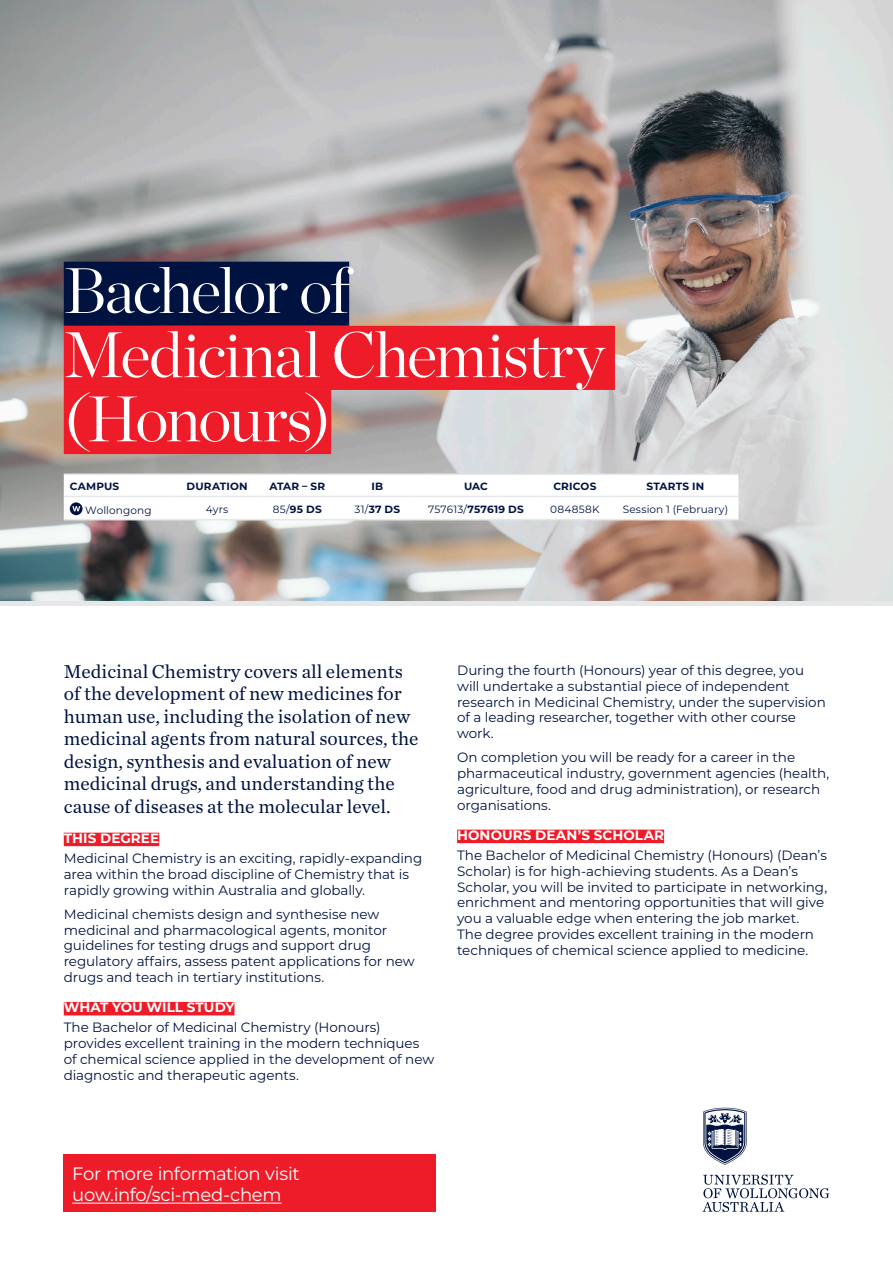
<style>
.page{position:relative;width:893px;height:1263px;background:#fff}
.page>*{position:absolute;margin:0;border:0;box-sizing:border-box;transform-origin:0 0}
.t1{font:300 64.2px/64.2px "Chronicle Display";letter-spacing:-.035em;color:#fff}
.Intro_POS{font:19.5px/22.5px "Chronicle Text G1";color:#001340}
.Large_body_copy{font:18px/21px "Montserrat";letter-spacing:-.02em;color:#fff}
.Body_copy{font:13.5px/15.8px "Montserrat";letter-spacing:-.005em;color:#001340}
.Paragraph_Heading_RE{font:700 13.5px "Montserrat";letter-spacing:.01em;color:#fff}
.Table_Header{font:700 10.5px "Montserrat";letter-spacing:.02em;color:#001340}
.Table_Body{font:10.5px "Montserrat";letter-spacing:.015em;color:#001340}
.Table_Body-2{font:700 10.5px "Montserrat";letter-spacing:.02em;color:#001340}
.s1{font-weight:400}
</style>
<div class="page">
<img style="left:0;top:0;width:893px;height:601px">
<div style="left:64px;top:262px;width:285px;height:64px;background:#001340"></div>
<div style="left:64px;top:326px;width:551px;height:64px;background:#ee1c28"></div>
<div style="left:64px;top:390px;width:267px;height:64px;background:#ee1c28"></div>
<svg style="left:703px;top:1174px;width:126px;height:38px"></svg>
<svg style="left:703px;top:1108px;width:44px;height:57px"></svg>
<div style="left:64px;top:833px;width:95px;height:13px;background:#ee1c28"></div>
<div style="left:64px;top:1002px;width:170px;height:13px;background:#ee1c28"></div>
<div style="left:457px;top:830px;width:207px;height:13px;background:#ee1c28"></div>
<hr style="left:64px;top:473px;width:110px;height:2px;background:#e6e7e9">
<hr style="left:174px;top:473px;width:86px;height:2px;background:#e6e7e9">
<hr style="left:260px;top:473px;width:80px;height:2px;background:#e6e7e9">
<hr style="left:340px;top:473px;width:74px;height:2px;background:#e6e7e9">
<hr style="left:414px;top:473px;width:123px;height:2px;background:#e6e7e9">
<hr style="left:537px;top:473px;width:75px;height:2px;background:#e6e7e9">
<hr style="left:612px;top:473px;width:126px;height:2px;background:#e6e7e9">
<svg style="left:64px;top:475px;width:674px;height:45px"></svg>
<div style="left:64px;top:1154px;width:372px;height:58px;background:#ee1c28"></div>
<hr style="left:72px;top:1203px;width:210px;height:1px;background:#fff">
<h2 class="t1" style="left:64px;top:254px;width:542px">Bachelor of<br>Medicinal Chemistry (Honours)</h2>
<p class="Table_Header" style="left:70px;top:479px;width:51px">CAMPUS</p>
<p class="Table_Header" style="left:186px;top:479px;width:63px">DURATION</p>
<p class="Table_Header" style="left:270px;top:479px;width:57px">ATAR – SR</p>
<p class="Table_Header" style="left:371px;top:479px;width:13px">IB</p>
<p class="Table_Header" style="left:464px;top:479px;width:25px">UAC</p>
<p class="Table_Header" style="left:553px;top:479px;width:45px">CRICOS</p>
<p class="Table_Header" style="left:646px;top:479px;width:59px">STARTS IN</p>
<p class="Table_Body" style="left:85px;top:503px;width:68px">Wollongong</p>
<p class="Table_Body" style="left:206px;top:502px;width:24px">4yrs</p>
<p class="Table_Body-2" style="left:273px;top:501px;width:50px"><span class="s1">85/</span>95 DS</p>
<p class="Table_Body-2" style="left:354px;top:501px;width:47px"><span class="s1">31/</span>37 DS</p>
<p class="Table_Body-2" style="left:428px;top:501px;width:97px"><span class="s1">757613/</span>757619 DS</p>
<p class="Table_Body" style="left:550px;top:502px;width:51px">084858K</p>
<p class="Table_Body" style="left:623px;top:502px;width:107px">Session 1 (February)</p>
<p class="Intro_POS" style="left:64px;top:659px;width:356px">Medicinal Chemistry covers all elements of the development of new medicines for human use, including the isolation of new medicinal agents from natural sources, the design, synthesis and evaluation of new medicinal drugs, and understanding the cause of diseases at the molecular level.</p>
<p class="Paragraph_Heading_RE" style="left:64px;top:829px;width:97px">THIS DEGREE</p>
<p class="Body_copy" style="left:64px;top:850px;width:360px">Medicinal Chemistry is an exciting, rapidly-expanding area within the broad discipline of Chemistry that is rapidly growing within Australia and globally.</p>
<p class="Body_copy" style="left:64px;top:906px;width:352px">Medicinal chemists design and synthesise new medicinal and pharmacological agents, monitor guidelines for testing drugs and support drug regulatory affairs, assess patent applications for new drugs and teach in tertiary institutions.</p>
<p class="Paragraph_Heading_RE" style="left:64px;top:998px;width:172px">WHAT YOU WILL STUDY</p>
<p class="Body_copy" style="left:64px;top:1019px;width:372px">The Bachelor of Medicinal Chemistry (Honours) provides excellent training in the modern techniques of chemical science applied in the development of new diagnostic and therapeutic agents.</p>
<p class="Body_copy" style="left:457px;top:662px;width:370px">During the fourth (Honours) year of this degree, you will undertake a substantial piece of independent research in Medicinal Chemistry, under the supervision of a leading researcher, together with other course work.</p>
<p class="Body_copy" style="left:457px;top:749px;width:374px">On completion you will be ready for a career in the pharmaceutical industry, government agencies (health, agriculture, food and drug administration), or research organisations.</p>
<p class="Paragraph_Heading_RE" style="left:457px;top:826px;width:208px">HONOURS DEAN’S SCHOLAR</p>
<p class="Body_copy" style="left:457px;top:847px;width:372px">The Bachelor of Medicinal Chemistry (Honours) (Dean’s Scholar) is for high-achieving students. As a Dean’s Scholar, you will be invited to participate in networking, enrichment and mentoring opportunities that will give you a valuable edge when entering the job market.<br>The degree provides excellent training in the modern techniques of chemical science applied to medicine.</p>
<p class="Large_body_copy" style="left:72px;top:1163px;width:229px">For more information visit uow.info/sci-med-chem</p>
</div>
